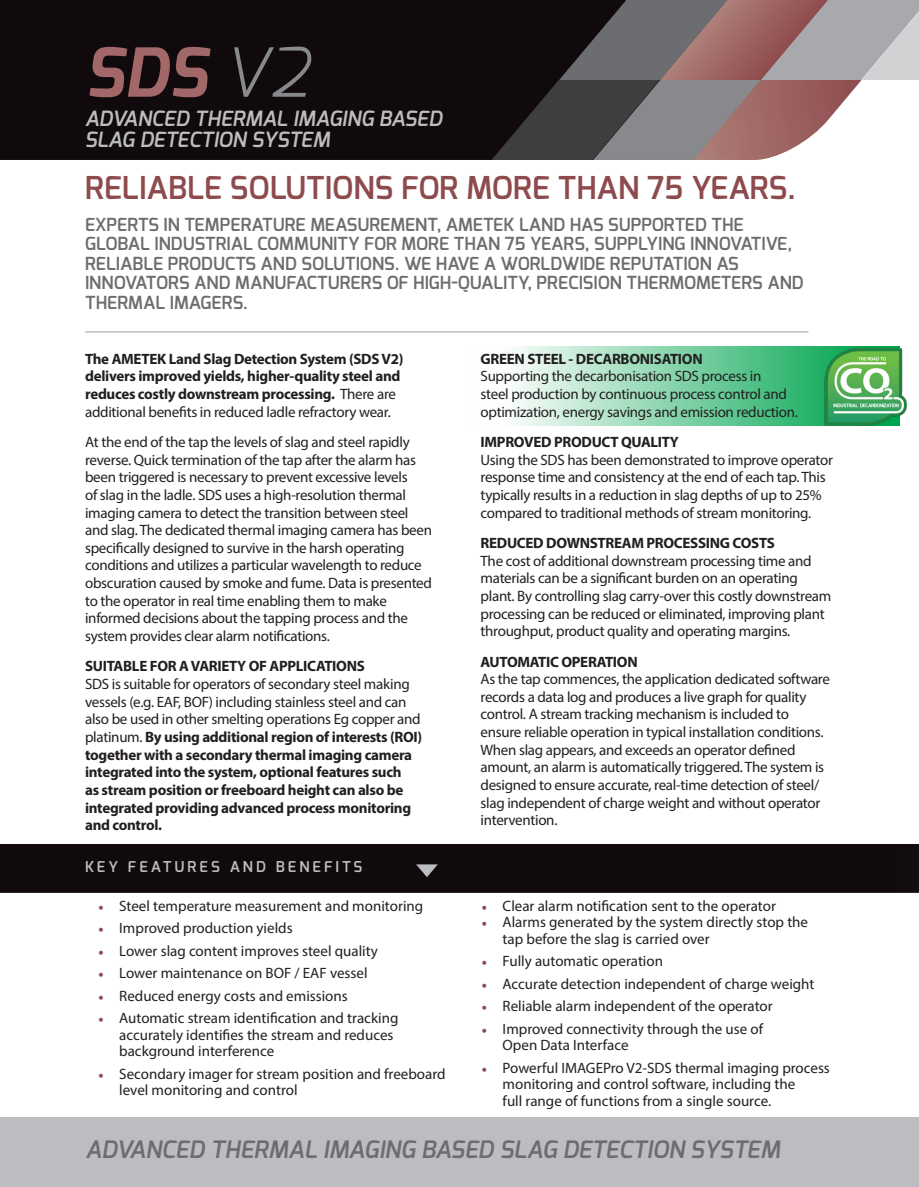
<style>
.page{position:relative;width:919px;height:1187px;background:#fff}
.page>*{position:absolute;margin:0;border:0;box-sizing:border-box;transform-origin:0 0}
.t1{font:italic 700 67.5px "Exo";color:#a26768}
.t2{font:600 31.5px "Exo";color:#8e4b4e}
.t3{font:italic 600 24px "Exo";color:#6c6d70}
.t4{font:italic 600 21px/21px "Exo";color:#bcbdc0}
.t5{font:600 18px/19.5px "Exo";color:#6c6d70}
.t6{font:15px/17.7px "Myriad Pro";letter-spacing:-.02em;color:#231f20}
.t7{font:15px/16.5px "Myriad Pro";color:#231f20}
.t8{font:700 15px/17.7px "Myriad Pro";letter-spacing:-.02em;color:#231f20}
.t9{font:600 15px "Exo";letter-spacing:.2em;color:#bcbdc0}
.s1{font-weight:300;color:#87898c}
.s2{font-weight:400}
.s3{font-family:"Minion Pro";color:#8e4b4e}
.s4{font-weight:700}
</style>
<div class="page">
<hr style="left:918px;top:650px;width:1px;height:519px;background:#000">
<hr style="left:918px;top:0;width:1px;height:378px;background:#000">
<svg style="left:515px;top:346px;width:308px;height:79px;background:#8ad5ad"></svg>
<div style="left:0;top:0;width:491px;height:160px;background:#110a0c"></div>
<svg style="left:491px;top:0;width:427px;height:160px;background:#807274"></svg>
<hr style="left:85px;top:331px;width:723px;height:1px;background:#bcbdc0">
<div style="left:0;top:843px;width:918px;height:49px;background:#110a0c"></div>
<svg style="left:416px;top:864px;width:22px;height:13px"></svg>
<div style="left:879px;top:615px;width:39px;height:571px;background:#fff"></div>
<img style="left:823px;top:346px;width:84px;height:80px">
<div style="left:0;top:1116px;width:918px;height:70px;background:#bcbdc0"></div>
<p class="t1" style="left:85px;top:29px;width:226px">SDS <span class="s1">V2</span></p>
<p class="t4" style="left:85px;top:108px;width:359px">ADVANCED THERMAL IMAGING BASED<br>SLAG DETECTION SYSTEM</p>
<p class="t2" style="left:85px;top:167px;width:712px">RELIABLE SOLUTIONS FOR MORE THAN 75 YEARS.</p>
<p class="t5" style="left:85px;top:214px;width:720px">EXPERTS IN TEMPERATURE MEASUREMENT, AMETEK LAND HAS SUPPORTED THE GLOBAL INDUSTRIAL COMMUNITY FOR MORE THAN 75 YEARS, SUPPLYING INNOVATIVE, RELIABLE PRODUCTS AND SOLUTIONS. WE HAVE A WORLDWIDE REPUTATION AS INNOVATORS AND MANUFACTURERS OF HIGH-QUALITY, PRECISION THERMOMETERS AND THERMAL IMAGERS.</p>
<p class="t8" style="left:85px;top:349px;width:320px">The AMETEK Land Slag Detection System (SDS V2) delivers improved yields, higher-quality steel and reduces costly downstream processing. <span class="s2">There are additional benefits in reduced ladle refractory wear.</span></p>
<p class="t6" style="left:85px;top:433px;width:348px">At the end of the tap the levels of slag and steel rapidly reverse. Quick termination of the tap after the alarm has been triggered is necessary to prevent excessive levels<br>of slag in the ladle. SDS uses a high-resolution thermal imaging camera to detect the transition between steel and slag. The dedicated thermal imaging camera has been specifically designed to survive in the harsh operating conditions and utilizes a particular wavelength to reduce obscuration caused by smoke and fume. Data is presented to the operator in real time enabling them to make informed decisions about the tapping process and the system provides clear alarm notifications.</p>
<p class="t8" style="left:85px;top:657px;width:338px">SUITABLE FOR A VARIETY OF APPLICATIONS<br><span class="s2">SDS is suitable for operators of secondary steel making vessels (e.g. EAF, BOF) including stainless steel and can also be used in other smelting operations Eg copper and platinum.</span> By using additional region of interests (ROI) together with a secondary thermal imaging camera integrated into the system, optional features such<br>as stream position or freeboard height can also be integrated providing advanced process monitoring and control.</p>
<p class="t9" style="left:85px;top:857px;width:279px">KEY FEATURES AND BENEFITS</p>
<p class="t7" style="left:98px;top:897px;width:326px"><span class="s3">•</span> Steel temperature measurement and monitoring</p>
<p class="t7" style="left:98px;top:919px;width:196px"><span class="s3">•</span> Improved production yields</p>
<p class="t7" style="left:98px;top:942px;width:281px"><span class="s3">•</span> Lower slag content improves steel quality</p>
<p class="t7" style="left:98px;top:964px;width:271px"><span class="s3">•</span> Lower maintenance on BOF / EAF vessel</p>
<p class="t7" style="left:98px;top:987px;width:251px"><span class="s3">•</span> Reduced energy costs and emissions</p>
<p class="t7" style="left:119px;top:1009px;width:281px;text-indent:-21px"><span class="s3">•</span> Automatic stream identification and tracking accurately identifies the stream and reduces background interference</p>
<p class="t7" style="left:119px;top:1065px;width:328px;text-indent:-21px"><span class="s3">•</span> Secondary imager for stream position and freeboard level monitoring and control</p>
<p class="t6" style="left:480px;top:349px;width:319px"><span class="s4">GREEN STEEL - DECARBONISATION<br></span>Supporting the decarbonisation SDS process in<br>steel production by continuous process control and optimization, energy savings and emission reduction.</p>
<p class="t6" style="left:480px;top:433px;width:354px"><span class="s4">IMPROVED PRODUCT QUALITY<br></span>Using the SDS has been demonstrated to improve operator response time and consistency at the end of each tap. This typically results in a reduction in slag depths of up to 25% compared to traditional methods of stream monitoring.</p>
<p class="t6" style="left:480px;top:534px;width:352px"><span class="s4">REDUCED DOWNSTREAM PROCESSING COSTS<br></span>The cost of additional downstream processing time and materials can be a significant burden on an operating plant. By controlling slag carry-over this costly downstream processing can be reduced or eliminated, improving plant throughput, product quality and operating margins.</p>
<p class="t6" style="left:480px;top:652px;width:351px"><span class="s4">AUTOMATIC OPERATION<br></span>As the tap commences, the application dedicated software records a data log and produces a live graph for quality control. A stream tracking mechanism is included to ensure reliable operation in typical installation conditions.<br>When slag appears, and exceeds an operator defined amount, an alarm is automatically triggered. The system is designed to ensure accurate, real-time detection of steel/ slag independent of charge weight and without operator intervention.</p>
<p class="t7" style="left:481px;top:897px;width:296px"><span class="s3">•</span> Clear alarm notification sent to the operator</p>
<p class="t7" style="left:481px;top:913px;width:328px"><span class="s3">•</span> Alarms generated by the system directly stop the</p>
<p class="t7" style="left:502px;top:930px;width:208px">tap before the slag is carried over</p>
<p class="t7" style="left:481px;top:952px;width:183px"><span class="s3">•</span> Fully automatic operation</p>
<p class="t7" style="left:481px;top:975px;width:334px"><span class="s3">•</span> Accurate detection independent of charge weight</p>
<p class="t7" style="left:481px;top:997px;width:292px"><span class="s3">•</span> Reliable alarm independent of the operator</p>
<p class="t7" style="left:502px;top:1020px;width:262px;text-indent:-21px"><span class="s3">•</span> Improved connectivity through the use of<br>Open Data Interface</p>
<p class="t7" style="left:502px;top:1059px;width:329px;text-indent:-21px"><span class="s3">•</span> Powerful IMAGEPro V2-SDS thermal imaging process monitoring and control software, including the<br>full range of functions from a single source.</p>
<p class="t3" style="left:85px;top:1134px;width:696px">ADVANCED THERMAL IMAGING BASED SLAG DETECTION SYSTEM</p>
</div>
